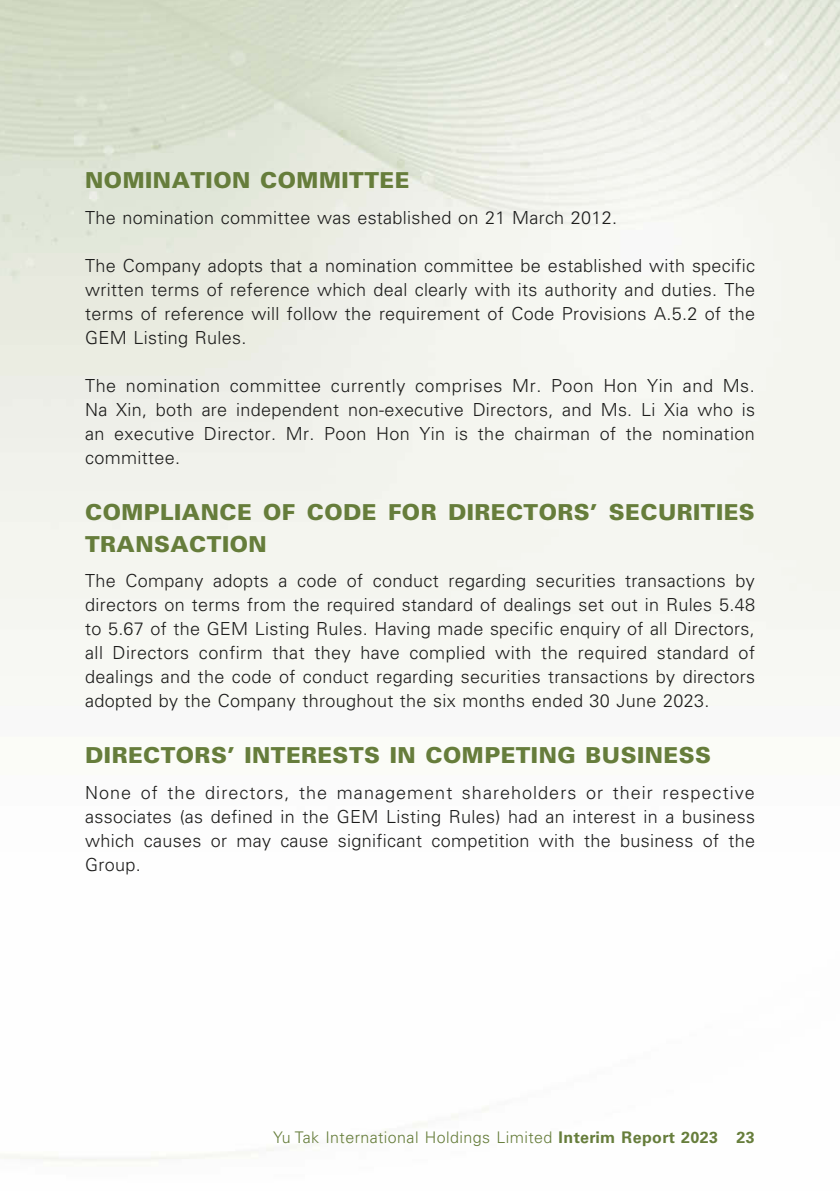
<style>
.page{position:relative;width:840px;height:1191px;background:#fff}
.page>*{position:absolute;margin:0;border:0;box-sizing:border-box;transform-origin:0 0}
.t1{font:900 22px/32px "Univers LT Std";letter-spacing:.02em;color:#667d3b}
.t2{font:300 18px/24px "Univers LT Std";letter-spacing:.015em;color:#1c1c1b;text-align:justify}
.t3{font:300 16px "Univers LT Std";letter-spacing:.025em;color:#667d3b}
.s1{font-weight:700}
</style>
<div class="page">
<p class="t1" style="left:85px;top:164px;width:325px">NOMINATION COMMITTEE</p>
<p class="t2" style="left:85px;top:205px;width:533px">The nomination committee was established on 21 March 2012.</p>
<p class="t2" style="left:85px;top:253px;width:671px">The Company adopts that a nomination committee be established with specific written terms of reference which deal clearly with its authority and duties. The terms of reference will follow the requirement of Code Provisions A.5.2 of the GEM Listing Rules.</p>
<p class="t2" style="left:85px;top:373px;width:671px">The nomination committee currently comprises Mr. Poon Hon Yin and Ms.<br>Na Xin, both are independent non-executive Directors, and Ms. Li Xia who is an executive Director. Mr. Poon Hon Yin is the chairman of the nomination committee.</p>
<p class="t1" style="left:85px;top:496px;width:670px">COMPLIANCE OF CODE FOR DIRECTORS’ SECURITIES<br>TRANSACTION</p>
<p class="t2" style="left:85px;top:569px;width:671px">The Company adopts a code of conduct regarding securities transactions by directors on terms from the required standard of dealings set out in Rules 5.48 to 5.67 of the GEM Listing Rules. Having made specific enquiry of all Directors, all Directors confirm that they have complied with the required standard of dealings and the code of conduct regarding securities transactions by directors adopted by the Company throughout the six months ended 30 June 2023.</p>
<p class="t1" style="left:85px;top:739px;width:627px">DIRECTORS’ INTERESTS IN COMPETING BUSINESS</p>
<p class="t2" style="left:85px;top:780px;width:671px">None of the directors, the management shareholders or their respective associates (as defined in the GEM Listing Rules) had an interest in a business which causes or may cause significant competition with the business of the Group.</p>
<p class="t3" style="left:273px;top:1127px;width:483px">Yu Tak International Holdings Limited <span class="s1">Interim Report 2023 23</span></p>
</div>
